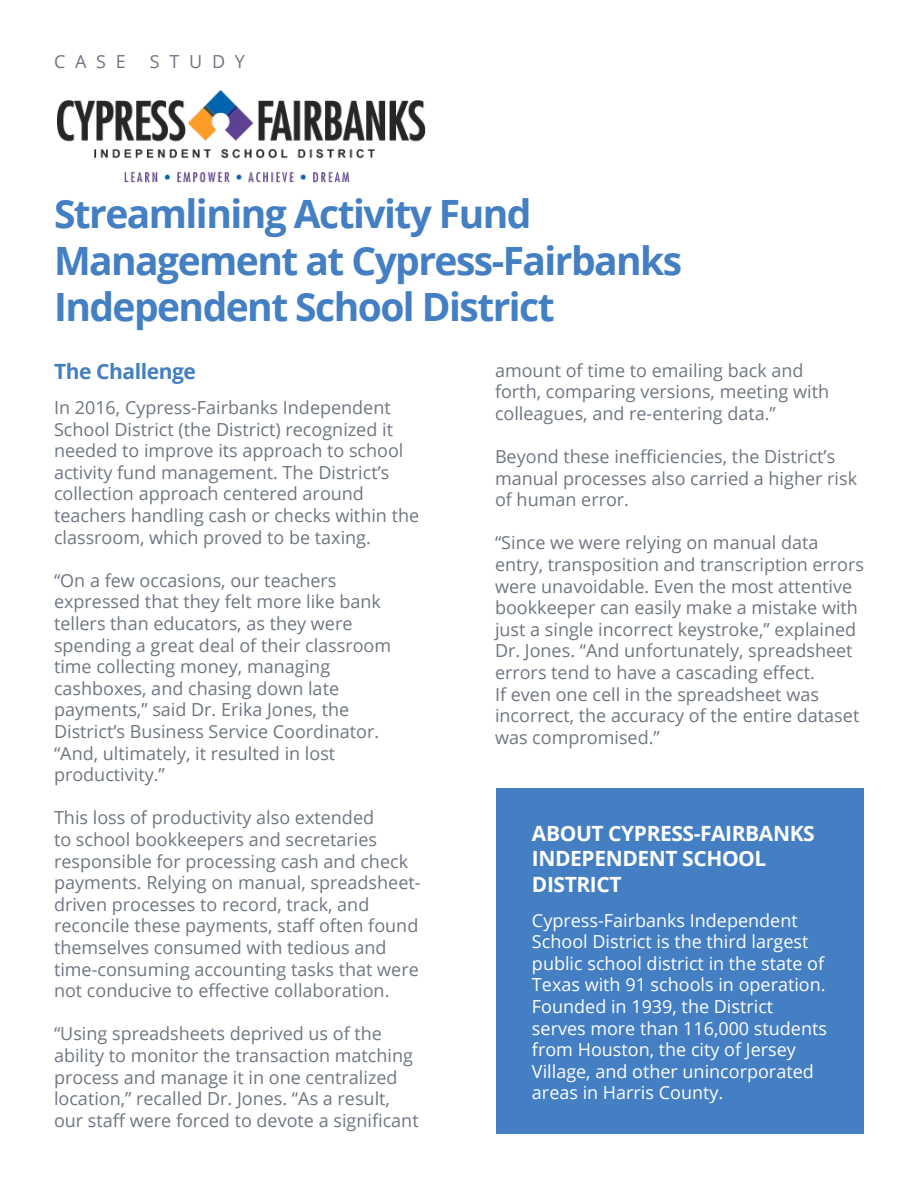
<style>
.page{position:relative;width:918px;height:1188px;background:#fff}
.page>*{position:absolute;margin:0;border:0;box-sizing:border-box;transform-origin:0 0}
.t1{font:700 39px/46.8px "Open Sans";letter-spacing:-.04em;color:#437fc2}
.t2{font:700 21px/25.2px "Open Sans";letter-spacing:-.02em;color:#fff}
.t3{font:700 21px "Open Sans";letter-spacing:-.02em;color:#437fc2}
.t4{font:18px/21.6px "Open Sans";color:#6f7681}
.t5{font:18px/21.6px "Open Sans";color:#fff}
</style>
<div class="page">
<img style="left:57px;top:91px;width:368px;height:91px">
<div style="left:496px;top:788px;width:367px;height:346px;background:#437fc2"></div>
<p class="t4" style="left:54px;top:52px;width:73px">CASE</p>
<p class="t4" style="left:150px;top:52px;width:97px">STUDY</p>
<h1 class="t1" style="left:54px;top:194px;width:630px">Streamlining Activity Fund<br>Management at Cypress-Fairbanks<br>Independent School District</h1>
<p class="t3" style="left:54px;top:363px;width:143px">The Challenge</p>
<p class="t4" style="left:54px;top:399px;width:367px">In 2016, Cypress-Fairbanks Independent School District (the District) recognized it needed to improve its approach to school activity fund management. The District’s collection approach centered around teachers handling cash or checks within the classroom, which proved to be taxing.</p>
<p class="t4" style="left:54px;top:571px;width:339px">“On a few occasions, our teachers expressed that they felt more like bank tellers than educators, as they were spending a great deal of their classroom time collecting money, managing cashboxes, and chasing down late payments,” said Dr. Erika Jones, the District’s Business Service Coordinator. “And, ultimately, it resulted in lost productivity.”</p>
<p class="t4" style="left:54px;top:809px;width:368px">This loss of productivity also extended<br>to school bookkeepers and secretaries responsible for processing cash and check payments. Relying on manual, spreadsheet&shy;driven processes to record, track, and reconcile these payments, staff often found themselves consumed with tedious and time-consuming accounting tasks that were not conducive to effective collaboration.</p>
<p class="t4" style="left:54px;top:1025px;width:366px">“Using spreadsheets deprived us of the ability to monitor the transaction matching process and manage it in one centralized location,” recalled Dr. Jones. “As a result, our staff were forced to devote a significant</p>
<p class="t4" style="left:495px;top:361px;width:336px">amount of time to emailing back and forth, comparing versions, meeting with colleagues, and re-entering data.”</p>
<p class="t4" style="left:495px;top:445px;width:364px">Beyond these inefficiencies, the District’s manual processes also carried a higher risk of human error.</p>
<p class="t4" style="left:495px;top:534px;width:370px">“Since we were relying on manual data entry, transposition and transcription errors were unavoidable. Even the most attentive bookkeeper can easily make a mistake with just a single incorrect keystroke,” explained Dr. Jones. “And unfortunately, spreadsheet errors tend to have a cascading effect.<br>If even one cell in the spreadsheet was incorrect, the accuracy of the entire dataset was compromised.”</p>
<p class="t2" style="left:532px;top:823px;width:284px">ABOUT CYPRESS-FAIRBANKS<br>INDEPENDENT SCHOOL<br>DISTRICT</p>
<p class="t5" style="left:532px;top:911px;width:297px">Cypress-Fairbanks Independent School District is the third largest public school district in the state of Texas with 91 schools in operation.<br>Founded in 1939, the District serves more than 116,000 students from Houston, the city of Jersey Village, and other unincorporated areas in Harris County.</p>
</div>
